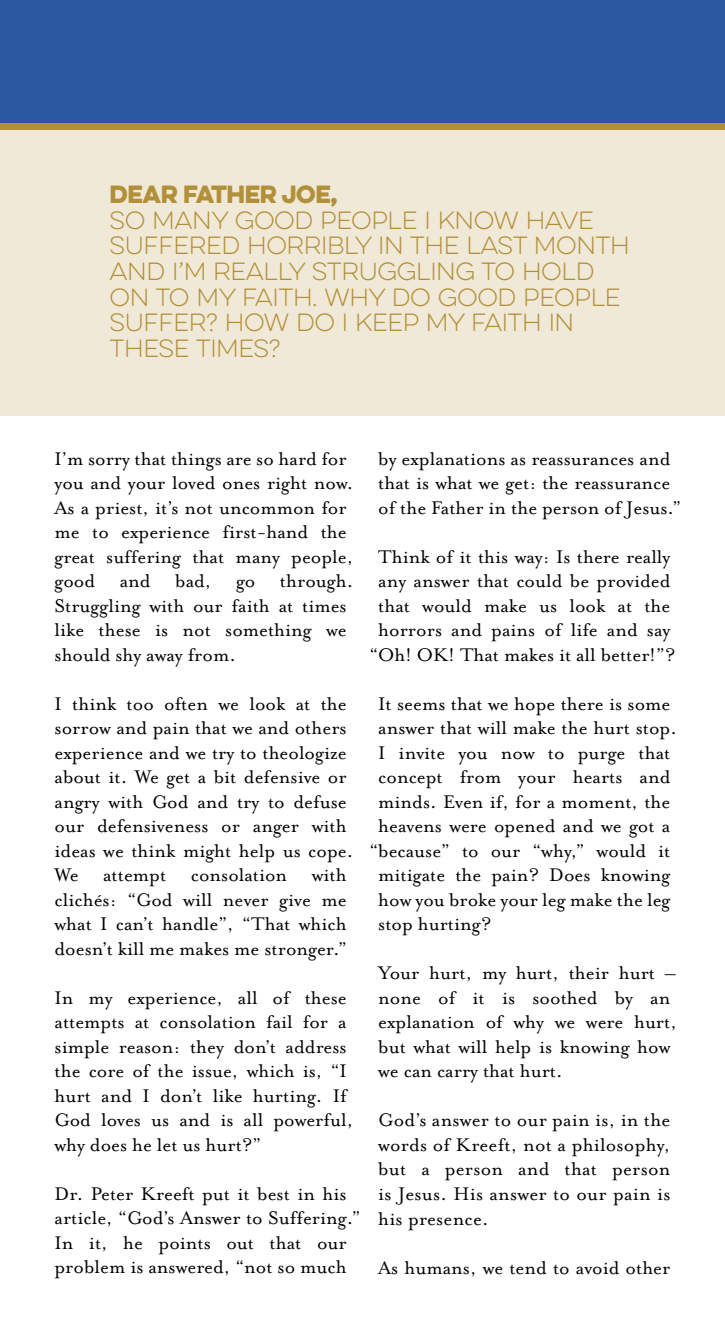
<style>
.page{position:relative;width:725px;height:1323px;background:#fff}
.page>*{position:absolute;margin:0;border:0;box-sizing:border-box;transform-origin:0 0}
.t1{font:100 22.4px/25.6px "Eveleth Clean";letter-spacing:-.02em;color:#b2903a}
.t2{font:22.4px "Eveleth Clean";letter-spacing:-.02em;color:#b2903a}
.t3{font:21px/24.5px "Mrs Eaves Roman";color:#000}
</style>
<div class="page">
<div style="left:0;top:87px;width:724px;height:328px;background:#f0e9d7"></div>
<div style="left:0;top:0;width:724px;height:126px;background:#2c58a0"></div>
<div style="left:0;top:123px;width:724px;height:7px;background:#b2903a"></div>
<p class="t2" style="left:110px;top:177px;width:229px">DEAR FATHER JOE,</p>
<p class="t1" style="left:110px;top:208px;width:521px">SO MANY GOOD PEOPLE I KNOW HAVE<br>SUFFERED HORRIBLY IN THE LAST MONTH<br>AND I’M REALLY STRUGGLING TO HOLD<br>ON TO MY FAITH. WHY DO GOOD PEOPLE<br>SUFFER? HOW DO I KEEP MY FAITH IN<br>THESE TIMES?</p>
<p class="t3" style="left:55px;top:446px;width:300px">I’m sorry that things are so hard for you and your loved ones right now.<br>As a priest, it’s not uncommon for me to experience first-hand the great suffering that many people, good and bad, go through.<br>Struggling with our faith at times like these is not something we should shy away from.</p>
<p class="t3" style="left:55px;top:692px;width:300px">I think too often we look at the sorrow and pain that we and others experience and we try to theologize about it. We get a bit defensive or angry with God and try to defuse our defensiveness or anger with ideas we think might help us cope.<br>We attempt consolation with clichés: “God will never give me what I can’t handle”, “That which doesn’t kill me makes me stronger.”</p>
<p class="t3" style="left:55px;top:986px;width:300px">In my experience, all of these attempts at consolation fail for a simple reason: they don’t address the core of the issue, which is, “I hurt and I don’t like hurting. If<br>God loves us and is all powerful, why does he let us hurt?”</p>
<p class="t3" style="left:55px;top:1182px;width:307px">Dr. Peter Kreeft put it best in his article, “God’s Answer to Suffering.” In it, he points out that our problem is answered, “not so much</p>
<p class="t3" style="left:378px;top:447px;width:304px">by explanations as reassurances and that is what we get: the reassurance of the Father in the person of Jesus.”</p>
<p class="t3" style="left:369px;top:545px;width:307px;text-align:center">Think of it this way: Is there really any answer that could be provided that would make us look at the horrors and pains of life and say “Oh! OK! That makes it all better!”?</p>
<p class="t3" style="left:378px;top:692px;width:293px">It seems that we hope there is some</p>
<p class="t3" style="left:378px;top:716px;width:300px">answer that will make the hurt stop.</p>
<p class="t3" style="left:378px;top:741px;width:293px">I invite you now to purge that</p>
<p class="t3" style="left:378px;top:765px;width:293px">concept from your hearts and</p>
<p class="t3" style="left:378px;top:790px;width:293px">minds. Even if, for a moment, the</p>
<p class="t3" style="left:378px;top:814px;width:293px">heavens were opened and we got a</p>
<p class="t3" style="left:369px;top:839px;width:302px">“because” to our “why,” would it</p>
<p class="t3" style="left:378px;top:863px;width:293px">mitigate the pain? Does knowing</p>
<p class="t3" style="left:378px;top:888px;width:293px">how you broke your leg make the leg</p>
<p class="t3" style="left:378px;top:912px;width:115px">stop hurting?</p>
<p class="t3" style="left:378px;top:961px;width:300px">Your hurt, my hurt, their hurt – none of it is soothed by an explanation of why we were hurt, but what will help is knowing how we can carry that hurt.</p>
<p class="t3" style="left:378px;top:1108px;width:294px;text-align:justify">God’s answer to our pain is, in the words of Kreeft, not a philosophy, but a person and that person is Jesus. His answer to our pain is his presence.</p>
<p class="t3" style="left:378px;top:1255px;width:293px">As humans, we tend to avoid other</p>
</div>
